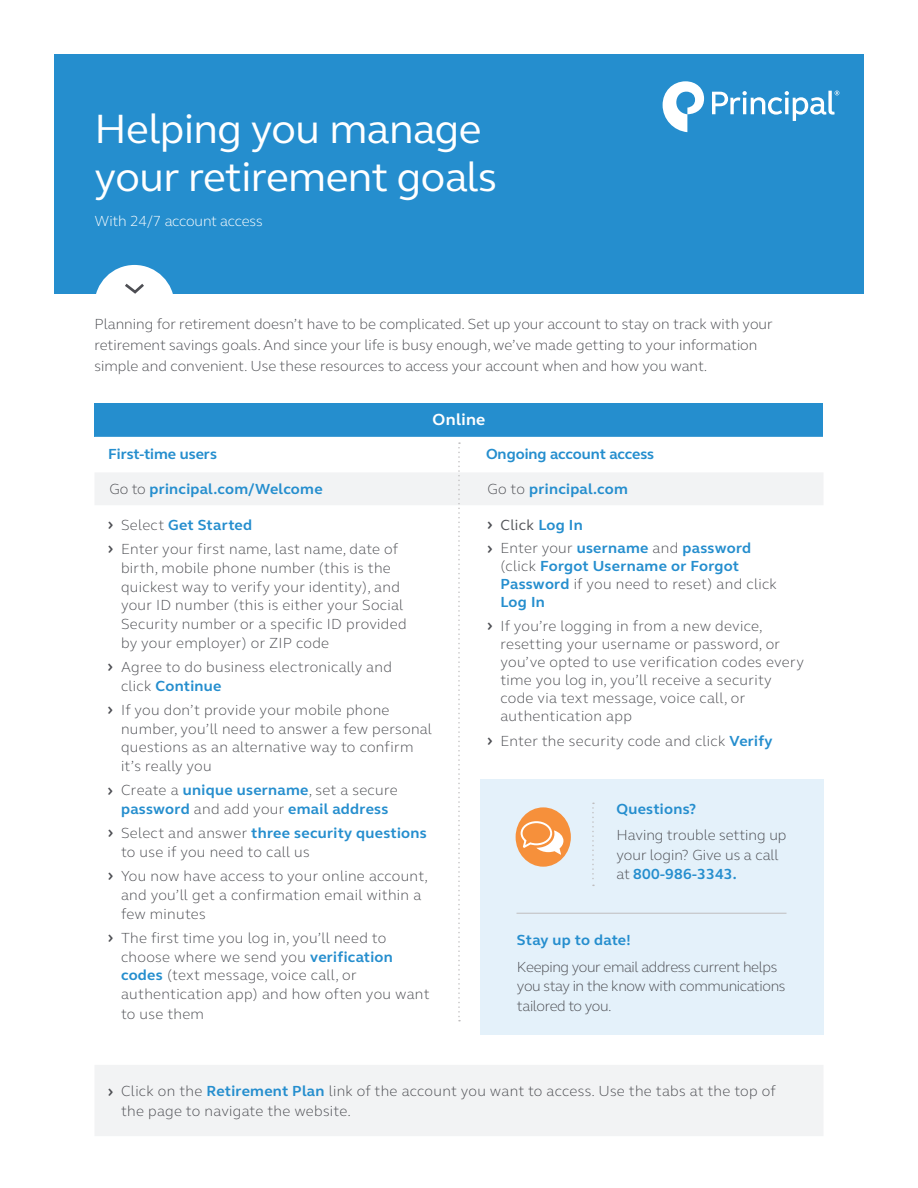
<style>
.page{position:relative;width:918px;height:1188px;background:#fff}
.page>*{position:absolute;margin:0;border:0;box-sizing:border-box;transform-origin:0 0}
.t1{font:42px/48px "FS Elliot Pro";letter-spacing:-.01em;color:#fff}
.t2{font:700 16.5px "FS Elliot Pro";letter-spacing:.02em;color:#fff}
.t3{font:300 15px/18.8px "FS Elliot Pro";letter-spacing:.02em;color:#4d4e53}
.t4{font:300 15px/21px "FS Elliot Pro";color:#4d4e53}
.t5{font:700 15px/18px "FS Elliot Pro";letter-spacing:.02em;color:#258ece}
.t6{font:300 15px/19.5px "FS Elliot Pro";letter-spacing:-.025em;color:#4d4e53}
.t7{font:700 15px "FS Elliot Pro";color:#258ece}
.t8{font:300 15px "FS Elliot Pro";letter-spacing:-.01em;color:#fff}
.s1{font-weight:300;color:#4d4e53}
.s2{font-weight:700}
.s3{font-weight:700;color:#258ece}
.s4{color:#4d4e53}
.s5{font-weight:400;color:#54565a}
</style>
<div class="page">
<div style="left:54px;top:54px;width:810px;height:239px;background:#258ece"></div>
<div style="left:94px;top:265px;width:80px;height:80px;background:#fff;border-radius:50%"></div>
<svg style="left:125px;top:283px;width:19px;height:11px"></svg>
<svg style="left:663px;top:81px;width:41px;height:51px"></svg>
<svg style="left:712px;top:91px;width:127px;height:30px"></svg>
<div style="left:94px;top:403px;width:730px;height:34px;background:#258ece"></div>
<svg style="left:95px;top:1021px;width:728px;height:115px;fill:#f2f3f4"></svg>
<div style="left:480px;top:779px;width:344px;height:256px;background:#e4f1fa"></div>
<svg style="left:95px;top:442px;width:728px;height:579px"></svg>
<h1 class="t1" style="left:94px;top:104px;width:404px">Helping you manage your retirement goals</h1>
<p class="t8" style="left:94px;top:211px;width:170px">With 24/7 account access</p>
<p class="t4" style="left:94px;top:313px;width:680px">Planning for retirement doesn’t have to be complicated. Set up your account to stay on track with your retirement savings goals. And since your life is busy enough, we’ve made getting to your information simple and convenient. Use these resources to access your account when and how you want.</p>
<p class="t2" style="left:433px;top:409px;width:54px">Online</p>
<p class="t7" style="left:108px;top:444px;width:110px">First-time users</p>
<p class="t7" style="left:486px;top:444px;width:170px">Ongoing account access</p>
<p class="t5" style="left:109px;top:480px;width:215px"><span class="s1">Go to</span> principal.com/Welcome</p>
<p class="t5" style="left:487px;top:480px;width:142px"><span class="s1">Go to</span> principal.com</p>
<p class="t3" style="left:108px;top:512px;width:292px;line-height:24.2px"><span class="s2">›</span> Select <span class="s3">Get Started<br></span><span class="s2">›</span> Enter your first name, last name, date of</p>
<p class="t3" style="left:121px;top:558px;width:287px">birth, mobile phone number (this is the quickest way to verify your identity), and your ID number (this is either your Social Security number or a specific ID provided by your employer) or ZIP code</p>
<p class="t3" style="left:121px;top:657px;width:272px;text-indent:-13px"><span class="s2">›</span> Agree to do business electronically and click <span class="s3">Continue</span></p>
<p class="t3" style="left:121px;top:700px;width:312px;text-indent:-13px"><span class="s2">›</span> If you don’t provide your mobile phone number, you’ll need to answer a few personal questions as an alternative way to confirm it’s really you</p>
<p class="t5" style="left:108px;top:781px;width:291px;line-height:18.8px;text-align:center"><span class="s4">›</span> <span class="s1">Create a</span> unique username<span class="s1">, set a secure </span>password <span class="s1">and add your</span> email address</p>
<p class="t3" style="left:121px;top:823px;width:307px;text-indent:-13px"><span class="s2">›</span> Select and answer <span class="s3">three security questions </span>to use if you need to call us</p>
<p class="t3" style="left:121px;top:866px;width:309px;text-indent:-13px"><span class="s2">›</span> You now have access to your online account, and you’ll get a confirmation email within a few minutes</p>
<p class="t3" style="left:121px;top:928px;width:310px;text-indent:-13px"><span class="s2">›</span> The first time you log in, you’ll need to choose where we send you <span class="s3">verification codes</span> (text message, voice call, or authentication app) and how often you want to use them</p>
<p class="t5" style="left:487px;top:513px;width:265px;line-height:23.4px"><span class="s4">›</span> <span class="s5">Click</span> Log In<br><span class="s4">›</span> <span class="s1">Enter your</span> username <span class="s1">and</span> password</p>
<p class="t5" style="left:500px;top:557px;width:278px"><span class="s1">(click</span> Forgot Username or Forgot<br>Password <span class="s1">if you need to reset) and click<br></span>Log In</p>
<p class="t3" style="left:500px;top:616px;width:305px;line-height:18px;text-indent:-13px"><span class="s2">›</span> If you’re logging in from a new device, resetting your username or password, or you’ve opted to use verification codes every time you log in, you’ll receive a security code via text message, voice call, or authentication app</p>
<p class="t3" style="left:487px;top:731px;width:287px"><span class="s2">›</span> Enter the security code and click <span class="s3">Verify</span></p>
<p class="t5" style="left:616px;top:800px;width:81px">Questions?</p>
<p class="t4" style="left:616px;top:825px;width:172px;line-height:19.5px">Having trouble setting up your login? Give us a call at <span class="s3">800-986-3343.</span></p>
<p class="t7" style="left:517px;top:930px;width:115px">Stay up to date!</p>
<p class="t6" style="left:517px;top:956px;width:270px">Keeping your email address current helps you stay in the know with communications tailored to you.</p>
<p class="t3" style="left:121px;top:1081px;width:656px;line-height:19.5px;text-indent:-13px"><span class="s2">›</span> Click on the <span class="s3">Retirement Plan</span> link of the account you want to access. Use the tabs at the top of the page to navigate the website.</p>
</div>
